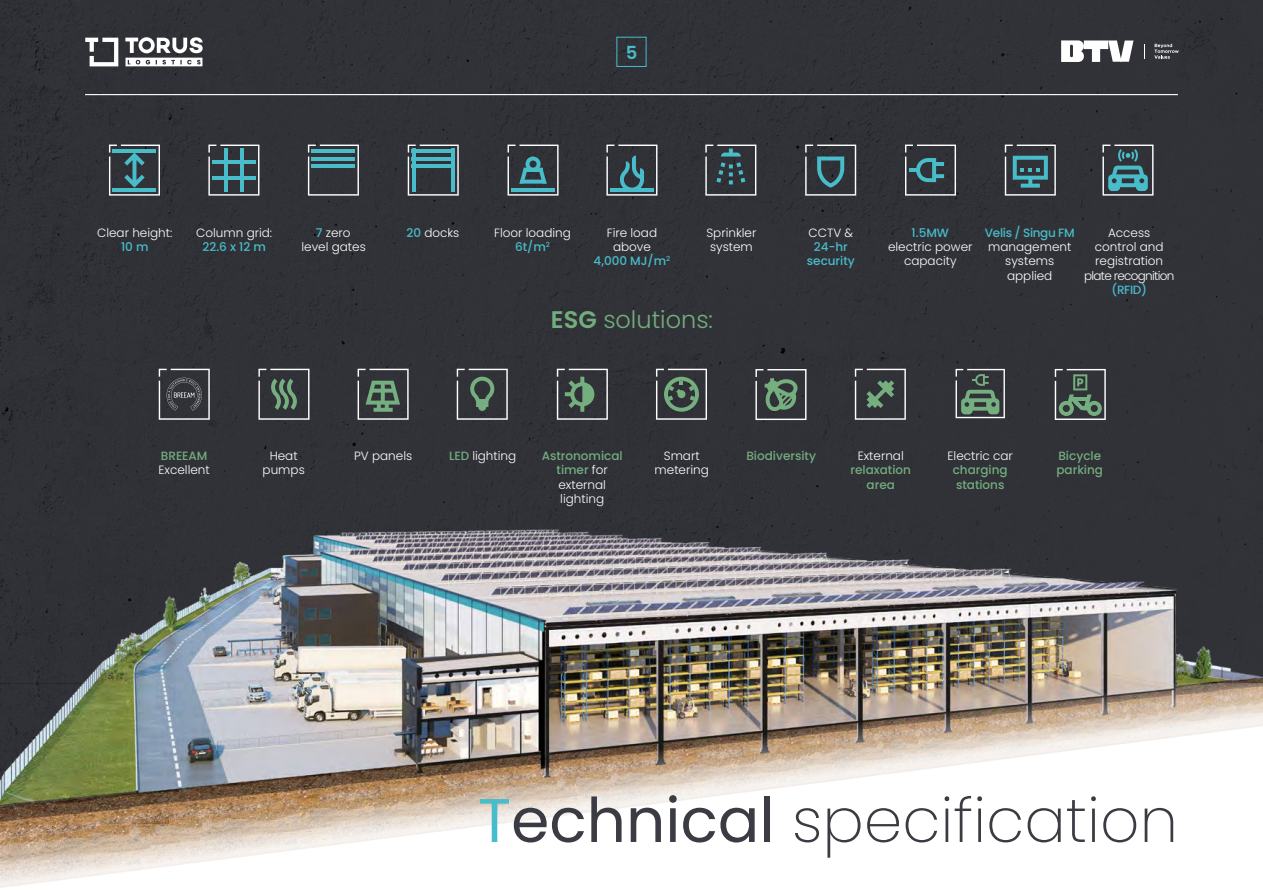
<style>
.page{position:relative;width:1263px;height:893px;background:#fff}
.page>*{position:absolute;margin:0;border:0;box-sizing:border-box;transform-origin:0 0}
.t1{font:200 61.5px "Poppins";color:#3b3c43}
.t2{font:300 24px "Poppins";color:#73ad7e}
.t3{font:600 18px "Poppins";color:#47bcca}
.t4{font:300 12px/14.4px "Poppins";color:#fff;text-align:center}
.t5{font:500 12px/14.4px "Poppins";color:#73ad7e}
.t6{font:500 12px/14.4px "Poppins";color:#47bcca;text-align:center}
.t7{font:500 12px "Poppins";letter-spacing:-.03em;color:#47bcca}
.s1{font-weight:500;color:#47bcca}
.s2{font-weight:600}
.s3{font-weight:500;color:#73ad7e}
.s4{font-weight:400;color:#47bcca}
.s5{font-weight:400}
</style>
<div class="page">
<div style="left:0;top:0;width:1263px;height:529px;background:#313238"></div>
<svg style="left:109px;top:145px;width:51px;height:51px;background:#4a5a60"></svg>
<hr style="left:113px;top:149px;width:43px;height:4px;background:#48bcc9">
<hr style="left:113px;top:188px;width:43px;height:4px;background:#48bcc9">
<svg style="left:208px;top:145px;width:51px;height:51px;background:#484a4f"></svg>
<hr style="left:240px;top:149px;width:4px;height:43px;background:#48bcc9">
<hr style="left:212px;top:176px;width:43px;height:4px;background:#48bcc9">
<hr style="left:224px;top:149px;width:4px;height:43px;background:#48bcc9">
<hr style="left:212px;top:160px;width:43px;height:4px;background:#48bcc9">
<svg style="left:308px;top:145px;width:51px;height:51px;background:#494a50"></svg>
<hr style="left:312px;top:164px;width:43px;height:4px;background:#48bcc9">
<hr style="left:312px;top:157px;width:43px;height:4px;background:#48bcc9">
<hr style="left:312px;top:149px;width:43px;height:4px;background:#48bcc9">
<svg style="left:408px;top:145px;width:51px;height:51px;background:#4b4d52"></svg>
<hr style="left:412px;top:164px;width:43px;height:4px;background:#48bcc9">
<hr style="left:412px;top:157px;width:43px;height:4px;background:#48bcc9">
<hr style="left:412px;top:149px;width:43px;height:4px;background:#48bcc9">
<hr style="left:451px;top:149px;width:4px;height:43px;background:#48bcc9">
<hr style="left:412px;top:149px;width:4px;height:43px;background:#48bcc9">
<svg style="left:507px;top:145px;width:51px;height:51px;background:#465f65"></svg>
<svg style="left:606px;top:145px;width:51px;height:51px;background:#465c62"></svg>
<svg style="left:705px;top:145px;width:51px;height:51px;background:#444f55"></svg>
<svg style="left:805px;top:145px;width:51px;height:51px;background:#46565c"></svg>
<svg style="left:905px;top:145px;width:51px;height:51px;background:#47575d"></svg>
<svg style="left:1005px;top:145px;width:51px;height:51px;background:#486168"></svg>
<img style="left:0;top:529px;width:1263px;height:359px">
<svg style="left:159px;top:369px;width:51px;height:51px;background:#4e4f53"></svg>
<svg style="left:258px;top:369px;width:51px;height:51px;background:#4d5653"></svg>
<svg style="left:358px;top:369px;width:51px;height:51px;background:#536059"></svg>
<svg style="left:457px;top:369px;width:51px;height:51px;background:#4d5553"></svg>
<svg style="left:557px;top:369px;width:51px;height:51px;background:#505b57"></svg>
<svg style="left:656px;top:369px;width:51px;height:51px;background:#525e59"></svg>
<svg style="left:755px;top:369px;width:51px;height:51px;background:#53615a"></svg>
<svg style="left:855px;top:369px;width:51px;height:51px;background:#4d5553"></svg>
<svg style="left:955px;top:369px;width:50px;height:49px;background:#57675e"></svg>
<svg style="left:1055px;top:369px;width:51px;height:51px;background:#55635c"></svg>
<svg style="left:85px;top:37px;width:118px;height:29px"></svg>
<svg style="left:1154px;top:44px;width:25px;height:15px"></svg>
<svg style="left:1144px;top:44px;width:1px;height:14px"></svg>
<svg style="left:1061px;top:40px;width:72px;height:22px"></svg>
<hr style="left:85px;top:94px;width:1093px;height:1px;background:#fff">
<div style="left:616px;top:37px;width:30px;height:30px;border:1px solid #47bcca"></div>
<svg style="left:1102px;top:145px;width:51px;height:51px;background:#496a71"></svg>
<h3 class="t3" style="left:626px;top:42px;width:13px">5</h3>
<p class="t4" style="left:97px;top:225px;width:77px">Clear height:</p>
<p class="t6" style="left:121px;top:240px;width:29px">10 m</p>
<p class="t4" style="left:196px;top:225px;width:77px">Column grid:</p>
<p class="t6" style="left:202px;top:240px;width:65px">22.6 x 12 m</p>
<p class="t4" style="left:301px;top:225px;width:66px"><span class="s1">7</span> zero level gates</p>
<p class="t4" style="left:406px;top:225px;width:54px"><span class="s1">20</span> docks</p>
<p class="t4" style="left:494px;top:225px;width:78px">Floor loading<br><span class="s1">6t/m</span><sup>2</sup></p>
<p class="t4" style="left:594px;top:225px;width:78px">Fire load above<br><span class="s1">4,000 MJ/m</span><sup>2</sup></p>
<p class="t4" style="left:706px;top:225px;width:51px;text-align:left">Sprinkler system</p>
<p class="t4" style="left:808px;top:225px;width:46px">CCTV &amp;</p>
<p class="t6" style="left:807px;top:240px;width:50px">24-hr security</p>
<h2 class="t2" style="left:551px;top:306px;width:164px"><span class="s2">ESG</span> solutions:</h2>
<p class="t6" style="left:912px;top:225px;width:39px">1.5MW</p>
<p class="t4" style="left:888px;top:240px;width:86px">electric power capacity</p>
<p class="t7" style="left:985px;top:225px;width:91px">Velis / Singu FM</p>
<p class="t4" style="left:988px;top:240px;width:85px">management systems applied</p>
<p class="t4" style="left:1084px;top:225px;width:92px">Access<br>control and registration plate recognition</p>
<p class="t6" style="left:1111px;top:283px;width:37px">(RFID)</p>
<p class="t5" style="left:161px;top:448px;width:48px">BREEAM</p>
<p class="t4" style="left:159px;top:463px;width:53px">Excellent</p>
<p class="t4" style="left:263px;top:448px;width:44px">Heat pumps</p>
<p class="t4" style="left:354px;top:448px;width:60px">PV panels</p>
<p class="t4" style="left:449px;top:448px;width:69px"><span class="s3">LED</span> lighting</p>
<p class="t4" style="left:542px;top:448px;width:83px"><span class="s3">Astronomical timer</span> for external lighting</p>
<p class="t4" style="left:655px;top:448px;width:56px">Smart metering</p>
<p class="t5" style="left:746px;top:448px;width:71px">Biodiversity</p>
<p class="t4" style="left:858px;top:448px;width:48px">External</p>
<p class="t5" style="left:850px;top:463px;width:62px;text-align:center">relaxation area</p>
<p class="t4" style="left:947px;top:448px;width:67px">Electric car</p>
<p class="t5" style="left:953px;top:463px;width:56px">charging stations</p>
<p class="t5" style="left:1056px;top:448px;width:48px">Bicycle parking</p>
<h1 class="t1" style="left:478px;top:785px;width:701px"><span class="s4">T</span><span class="s5">echnical</span> specification</h1>
</div>
